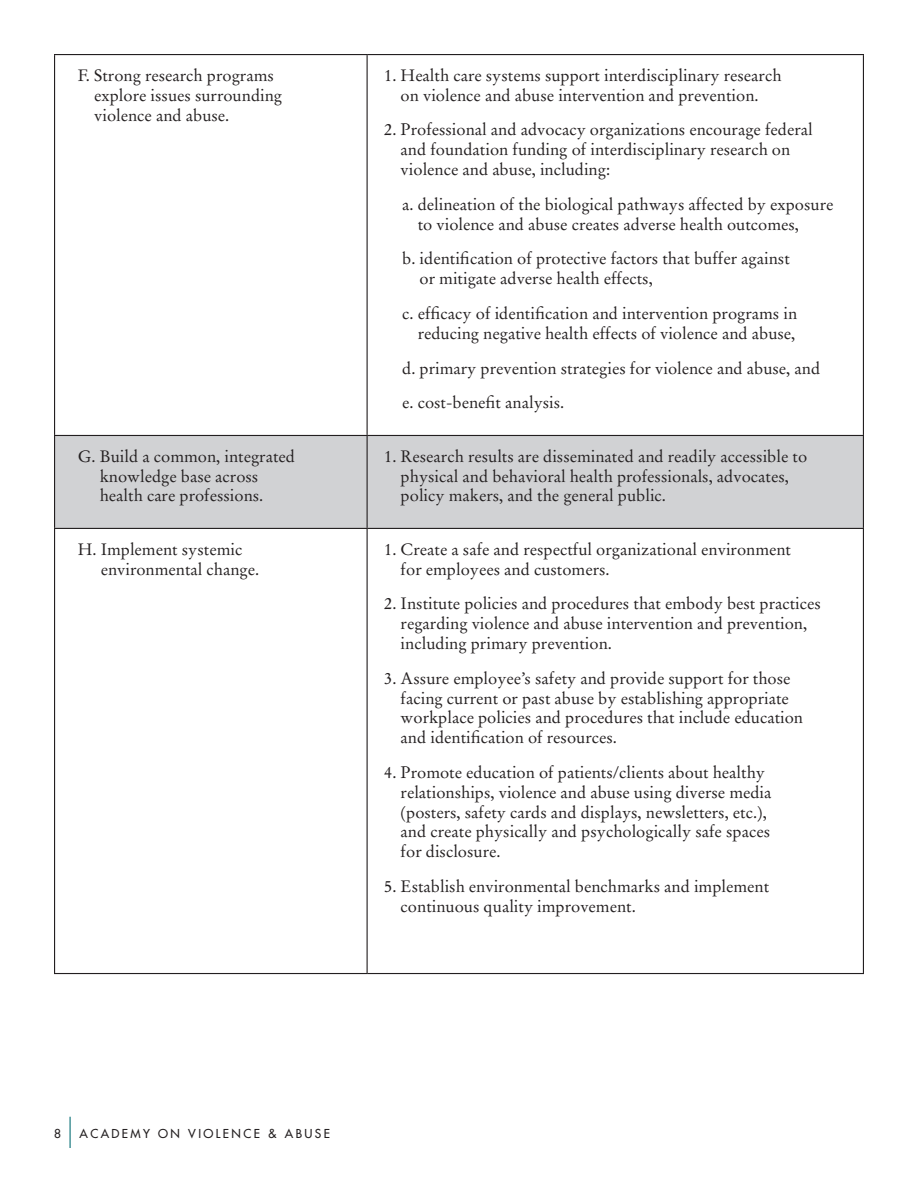
<style>
.page{position:relative;width:918px;height:1188px;background:#fff}
.page>*{position:absolute;margin:0;border:0;box-sizing:border-box;transform-origin:0 0}
.t1{font:36px "Futura";color:#006a71;scale:.33 1}
.Normal__Web{font:16.5px/19.8px "Stempel Garamond";color:#231f20}
.t2{font:12px "Futura";letter-spacing:.2em;color:#231f20}
</style>
<div class="page">
<div style="left:55px;top:436px;width:808px;height:92px;background:#d1d2d4"></div>
<hr style="left:54px;top:55px;width:1px;height:380px;background:#231f20">
<hr style="left:54px;top:436px;width:1px;height:92px;background:#231f20">
<hr style="left:54px;top:54px;width:313px;height:1px;background:#231f20">
<hr style="left:54px;top:435px;width:313px;height:1px;background:#231f20">
<hr style="left:367px;top:55px;width:1px;height:380px;background:#231f20">
<hr style="left:367px;top:436px;width:1px;height:92px;background:#231f20">
<hr style="left:863px;top:55px;width:1px;height:380px;background:#231f20">
<hr style="left:863px;top:436px;width:1px;height:92px;background:#231f20">
<hr style="left:367px;top:54px;width:497px;height:1px;background:#231f20">
<hr style="left:367px;top:435px;width:497px;height:1px;background:#231f20">
<hr style="left:54px;top:529px;width:1px;height:444px;background:#231f20">
<hr style="left:54px;top:528px;width:313px;height:1px;background:#231f20">
<hr style="left:54px;top:973px;width:313px;height:1px;background:#231f20">
<hr style="left:367px;top:529px;width:1px;height:444px;background:#231f20">
<hr style="left:367px;top:528px;width:497px;height:1px;background:#231f20">
<hr style="left:863px;top:529px;width:1px;height:444px;background:#231f20">
<hr style="left:367px;top:973px;width:497px;height:1px;background:#231f20">
<p class="Normal__Web" style="left:94px;top:65px;width:189px;text-indent:-16px">F. Strong research programs explore issues surrounding violence and abuse.</p>
<p class="Normal__Web" style="left:384px;top:65px;width:399px;text-align:center">1. Health care systems support interdisciplinary research on violence and abuse intervention and prevention.</p>
<p class="Normal__Web" style="left:401px;top:120px;width:414px;text-indent:-16px">2. Professional and advocacy organizations encourage federal and foundation funding of interdisciplinary research on violence and abuse, including:</p>
<p class="Normal__Web" style="left:418px;top:194px;width:417px;text-indent:-16px">a. delineation of the biological pathways affected by exposure to violence and abuse creates adverse health outcomes,</p>
<p class="Normal__Web" style="left:420px;top:249px;width:372px;text-indent:-17px">b. identification of protective factors that buffer against or mitigate adverse health effects,</p>
<p class="Normal__Web" style="left:402px;top:304px;width:397px;text-align:right">c. efficacy of identification and intervention programs in reducing negative health effects of violence and abuse,</p>
<p class="Normal__Web" style="left:402px;top:358px;width:420px">d. primary prevention strategies for violence and abuse, and</p>
<p class="Normal__Web" style="left:402px;top:393px;width:164px">e. cost-benefit analysis.</p>
<p class="Normal__Web" style="left:100px;top:446px;width:197px;text-indent:-22px">G. Build a common, integrated knowledge base across health care professions.</p>
<p class="Normal__Web" style="left:401px;top:446px;width:408px;text-indent:-16px">1. Research results are disseminated and readily accessible to physical and behavioral health professionals, advocates, policy makers, and the general public.</p>
<p class="Normal__Web" style="left:101px;top:539px;width:160px;text-indent:-23px">H. Implement systemic environmental change.</p>
<p class="Normal__Web" style="left:401px;top:539px;width:392px;text-indent:-16px">1. Create a safe and respectful organizational environment for employees and customers.</p>
<p class="Normal__Web" style="left:401px;top:594px;width:422px;text-indent:-16px">2. Institute policies and procedures that embody best practices regarding violence and abuse intervention and prevention, including primary prevention.</p>
<p class="Normal__Web" style="left:401px;top:668px;width:404px;text-indent:-16px">3. Assure employee’s safety and provide support for those facing current or past abuse by establishing appropriate workplace policies and procedures that include education and identification of resources.</p>
<p class="Normal__Web" style="left:401px;top:762px;width:372px;text-indent:-16px">4. Promote education of patients/clients about healthy relationships, violence and abuse using diverse media (posters, safety cards and displays, newsletters, etc.), and create physically and psychologically safe spaces for disclosure.</p>
<p class="Normal__Web" style="left:401px;top:876px;width:370px;text-indent:-16px">5. Establish environmental benchmarks and implement continuous quality improvement.</p>
<p class="t2" style="left:54px;top:1126px;width:8px">8</p>
<h1 class="t1" style="left:67px;top:1112px;width:22px">|</h1>
<p class="t2" style="left:80px;top:1126px;width:252px">ACADEMY ON VIOLENCE &amp; ABUSE</p>
</div>
